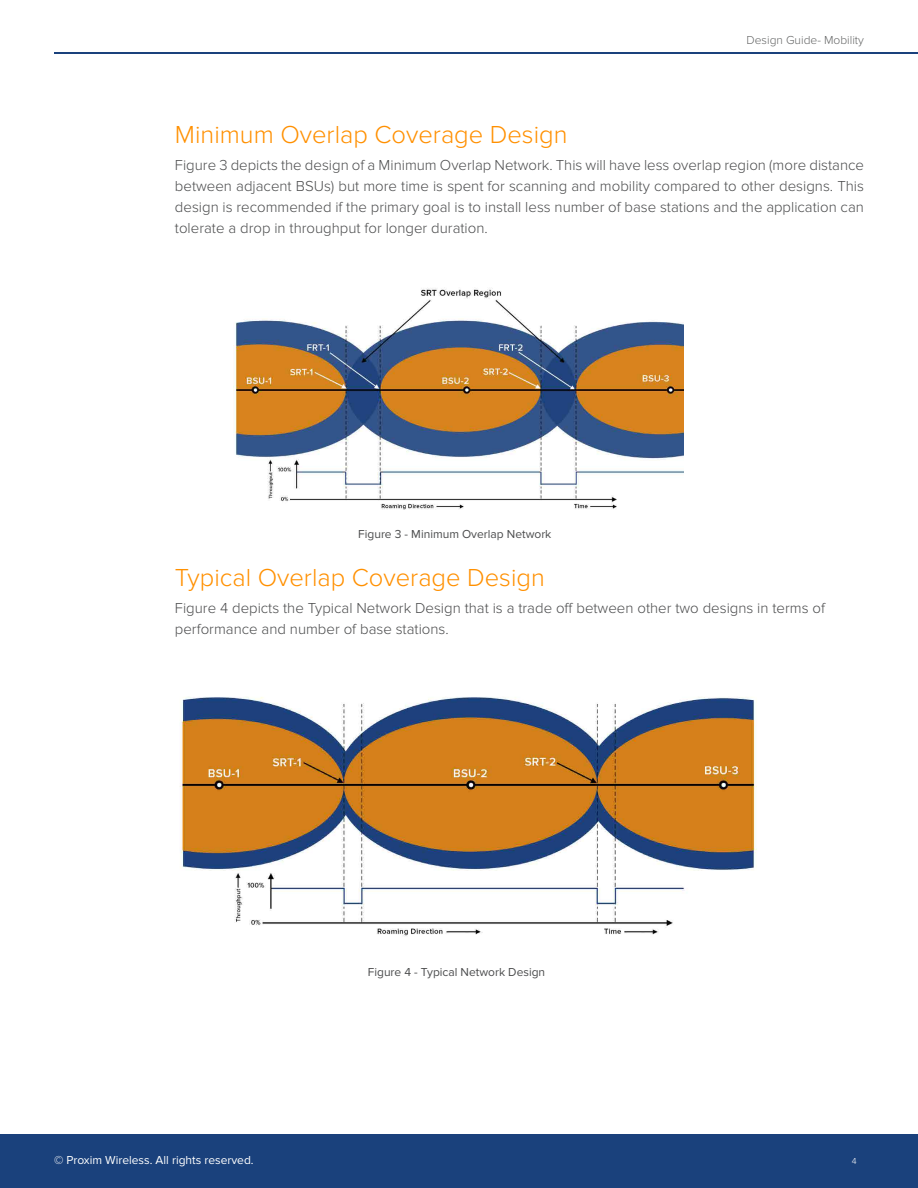
<style>
.page{position:relative;width:918px;height:1188px;background:#fff}
.page>*{position:absolute;margin:0;border:0;box-sizing:border-box;transform-origin:0 0}
.t1{font:300 25.5px "Proxima Nova";color:#ff9000}
.t2{font:300 15px/21px "Proxima Nova";color:#4b4c4d;text-align:justify}
.bullets2{font:12px "Proxima Nova";color:#4b4c4d}
.t3{font:12px "Proxima Nova";color:#fff}
.t4{font:300 12px "Proxima Nova";color:#656666}
.t5{font:300 9px "Proxima Nova";color:#fff}
</style>
<div class="page">
<div style="left:0;top:1134px;width:918px;height:54px;background:#1a417c"></div>
<hr style="left:54px;top:52px;width:864px;height:2px;background:#1a417c">
<img style="left:234px;top:288px;width:450px;height:222px">
<img style="left:179px;top:697px;width:578px;height:239px">
<p class="t4" style="left:746px;top:33px;width:119px">Design Guide- Mobility</p>
<p class="t1" style="left:175px;top:119px;width:394px">Minimum Overlap Coverage Design</p>
<p class="t2" style="left:175px;top:154px;width:691px">Figure 3 depicts the design of a Minimum Overlap Network. This will have less overlap region (more distance between adjacent BSUs) but more time is spent for scanning and mobility compared to other designs. This design is recommended if the primary goal is to install less number of base stations and the application can tolerate a drop in throughput for longer duration.</p>
<p class="bullets2" style="left:358px;top:528px;width:195px">Figure 3 - Minimum Overlap Network</p>
<p class="t1" style="left:175px;top:563px;width:371px">Typical Overlap Coverage Design</p>
<p class="t2" style="left:175px;top:598px;width:652px">Figure 4 depicts the Typical Network Design that is a trade off between other two designs in terms of</p>
<p class="t2" style="left:175px;top:619px;width:275px">performance and number of base stations.</p>
<p class="t3" style="left:54px;top:1153px;width:201px">© Proxim Wireless. All rights reserved.</p>
<p class="bullets2" style="left:368px;top:965px;width:179px">Figure 4 - Typical Network Design</p>
<p class="t5" style="left:852px;top:1156px;width:6px">4</p>
</div>
